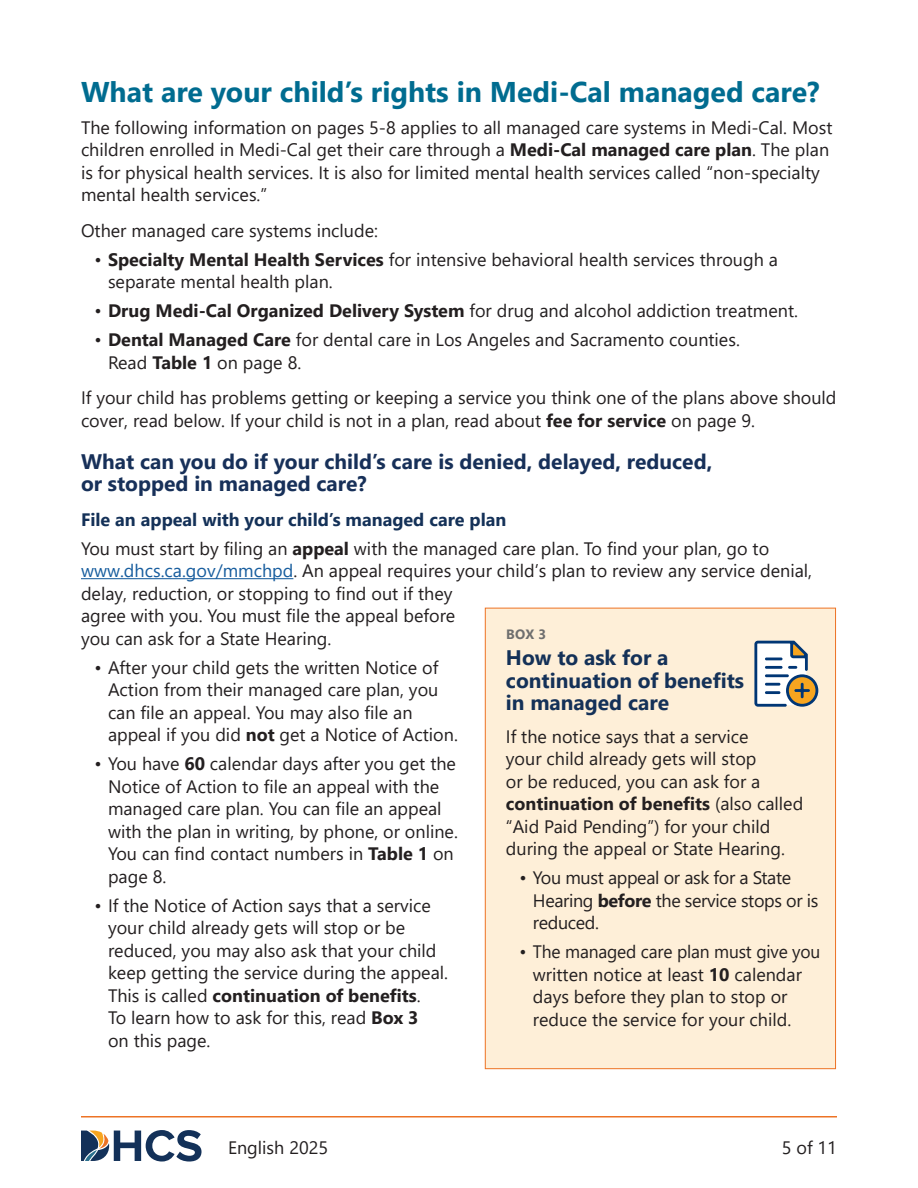
<style>
.page{position:relative;width:918px;height:1188px;background:#fff}
.page>*{position:absolute;margin:0;border:0;box-sizing:border-box;transform-origin:0 0}
.t1{font:700 28.5px "Segoe UI";color:#006c90}
.t2{font:700 21px/22.5px "Segoe UI";color:#173059}
.t3{font:700 21px/22.5px "Segoe UI";color:#143158}
.t4{font:18px/22.5px "Segoe UI";color:#231f20}
.t5{font:18px/22.5px "Segoe UI";letter-spacing:-.02em;color:#231f20}
.t6{font:700 18px "Segoe UI";color:#143158}
.H3-box_number{font:700 13.5px "Segoe UI";color:#6e6e6e}
.s1{font-weight:700}
.s2{color:#175d9e}
</style>
<div class="page">
<hr style="left:81px;top:1116px;width:756px;height:2px;background:#ed7325">
<svg style="left:81px;top:1130px;width:121px;height:32px"></svg>
<hr style="left:81px;top:578px;width:212px;height:1px;background:#175d9e">
<div style="left:485px;top:608px;width:351px;height:461px;background:#feefd8"></div>
<svg style="left:754px;top:641px;width:64px;height:66px;background:#b9bbb7"></svg>
<h2 class="t1" style="left:81px;top:65px;width:740px">What are your child’s rights in Medi-Cal managed care?</h2>
<p class="t4" style="left:81px;top:115px;width:753px">The following information on pages 5-8 applies to all managed care systems in Medi-Cal. Most children enrolled in Medi-Cal get their care through a <span class="s1">Medi-Cal managed care plan</span>. The plan is for physical health services. It is also for limited mental health services called “non-specialty mental health services.”</p>
<p class="t4" style="left:81px;top:218px;width:298px">Other managed care systems include:</p>
<p class="t4" style="left:108px;top:247px;width:672px;text-indent:-14px">• <span class="s1">Specialty Mental Health Services</span> for intensive behavioral health services through a separate mental health plan.</p>
<p class="t4" style="left:94px;top:298px;width:705px">• <span class="s1">Drug Medi-Cal Organized Delivery System</span> for drug and alcohol addiction treatment.</p>
<p class="t4" style="left:108px;top:327px;width:633px;text-indent:-14px">• <span class="s1">Dental Managed Care</span> for dental care in Los Angeles and Sacramento counties.<br>Read <span class="s1">Table 1</span> on page 8.</p>
<p class="t4" style="left:81px;top:385px;width:757px">If your child has problems getting or keeping a service you think one of the plans above should cover, read below. If your child is not in a plan, read about <span class="s1">fee for service</span> on page 9.</p>
<h3 class="t2" style="left:81px;top:448px;width:633px">What can you do if your child’s care is denied, delayed, reduced, or stopped in managed care?</h3>
<h4 class="t6" style="left:81px;top:502px;width:427px">File an appeal with your child’s managed care plan</h4>
<p class="t4" style="left:81px;top:535px;width:733px">You must start by filing an <span class="s1">appeal</span> with the managed care plan. To find your plan, go to <span class="s2">www.dhcs.ca.gov/mmchpd</span>. An appeal requires your child’s plan to review any service denial, delay, reduction, or stopping to find out if they<br>agree with you. You must file the appeal before<br>you can ask for a State Hearing.</p>
<p class="t4" style="left:108px;top:654px;width:351px;text-indent:-14px">• After your child gets the written Notice of Action from their managed care plan, you can file an appeal. You may also file an appeal if you did <span class="s1">not</span> get a Notice of Action.</p>
<p class="t4" style="left:108px;top:751px;width:351px;text-indent:-14px">• You have <span class="s1">60</span> calendar days after you get the Notice of Action to file an appeal with the managed care plan. You can file an appeal with the plan in writing, by phone, or online.<br>You can find contact numbers in <span class="s1">Table 1</span> on page 8.</p>
<p class="t4" style="left:108px;top:892px;width:342px;text-indent:-14px">• If the Notice of Action says that a service your child already gets will stop or be reduced, you may also ask that your child keep getting the service during the appeal.<br>This is called <span class="s1">continuation of benefits</span>.<br>To learn how to ask for this, read <span class="s1">Box 3<br></span>on this page.</p>
<p class="H3-box_number" style="left:506px;top:621px;width:42px">BOX 3</p>
<h3 class="t3" style="left:506px;top:645px;width:240px">How to ask for a continuation of benefits in managed care</h3>
<p class="t4" style="left:506px;top:723px;width:299px">If the notice says that a service<br>your child already gets will stop<br>or be reduced, you can ask for a <span class="s1">continuation of benefits</span> (also called “Aid Paid Pending”) for your child during the appeal or State Hearing.</p>
<p class="t5" style="left:533px;top:865px;width:287px;text-indent:-14px">• You must appeal or ask for a State<br>Hearing <span class="s1">before</span> the service stops or is reduced.</p>
<p class="t4" style="left:533px;top:939px;width:289px;text-indent:-14px">• The managed care plan must give you written notice at least <span class="s1">10</span> calendar days before they plan to stop or reduce the service for your child.</p>
<p class="t4" style="left:228px;top:1135px;width:102px">English 2025</p>
<p class="t4" style="left:782px;top:1135px;width:57px">5 of 11</p>
</div>
